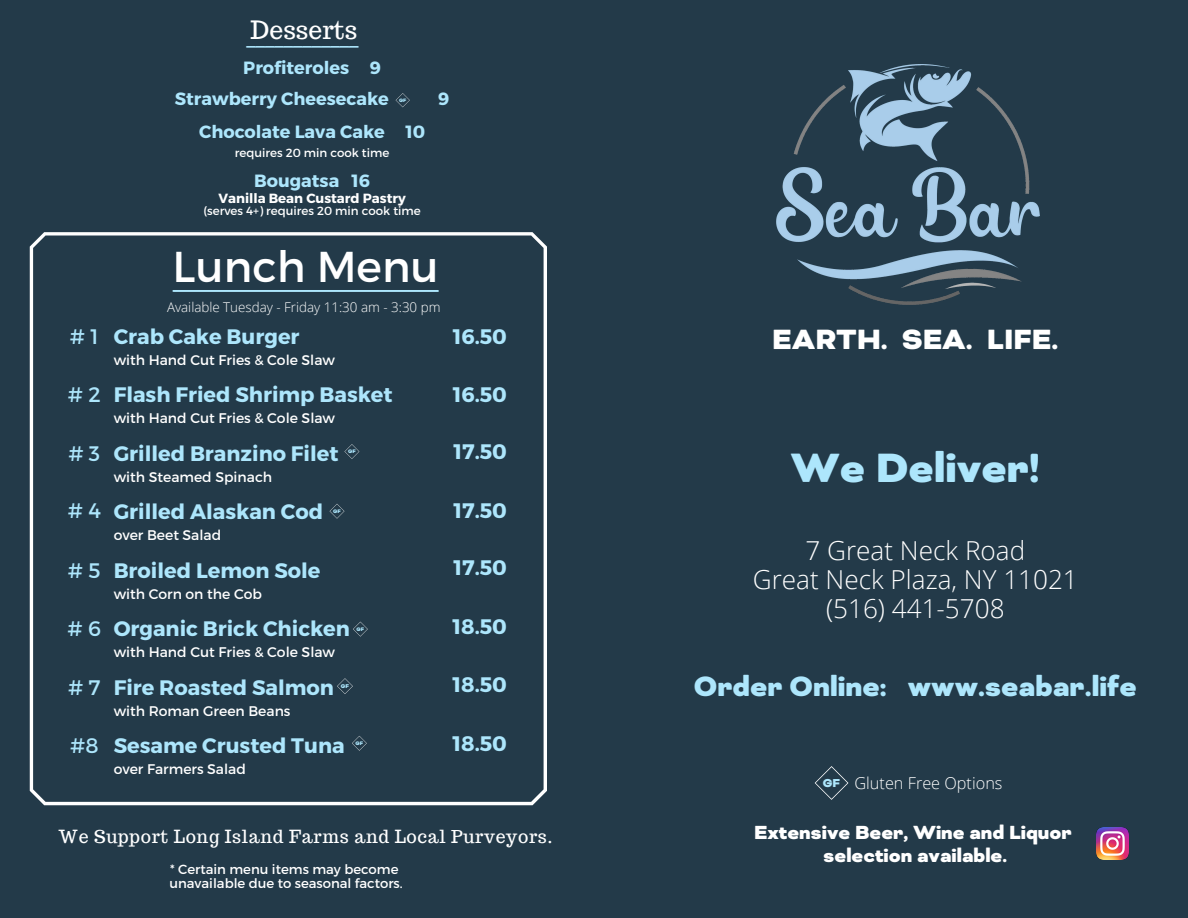
<style>
.page{position:relative;width:1188px;height:918px;background:#233a49}
.page>*{position:absolute;margin:0;border:0;box-sizing:border-box;transform-origin:0 0}
.t1{font:900 47.1px "Bicyclette";color:#ade6fc}
.t2{font:43.2px "Montserrat";color:#fff}
.t3{font:900 32.1px "Bicyclette";color:#ade6fc}
.t4{font:900 32.1px "Bicyclette";color:#fff}
.t5{font:300 26.1px "Open Sans";color:#fff}
.t6{font:25.95px "Trocchi";color:#ade6fc}
.t7{font:24.75px "Trocchi";color:#fff}
.t8{font:900 21.9px "Bicyclette";color:#fff}
.t9{font:700 21px "Montserrat";color:#ade6fc}
.t10{font:21px "Montserrat";color:#ade6fc}
.t11{font:700 17.7px "Montserrat";color:#ade6fc}
.t12{font:17.7px "Trocchi";letter-spacing:.04em;color:#fff}
.t13{font:300 16.35px "Open Sans";color:#fff}
.t14{font:13.95px "Montserrat";color:#fff}
.t15{font:300 13.35px "Open Sans";color:#fff}
.t16{font:700 13.35px "Montserrat";color:#fff}
.t17{font:900 13.35px "Bicyclette";color:#ade6fc}
.t18{font:13.2px "Montserrat";color:#fff}
.t19{font:11.85px "Montserrat";color:#fff}
.t20{font:900 6.3px "Bicyclette";color:#ade6fc}
.t21{font:900 5.85px "Bicyclette";color:#ade6fc}
.t22{font:900 5.55px "Bicyclette";color:#ade6fc}
</style>
<div class="page">
<img style="left:777px;top:65px;width:262px;height:239px">
<img style="left:1096px;top:828px;width:32px;height:32px">
<svg style="left:30px;top:232px;width:517px;height:573px"></svg>
<hr style="left:173px;top:290px;width:265px;height:2px;background:#ade6fc">
<svg style="left:815px;top:766px;width:33px;height:34px"></svg>
<svg style="left:352px;top:736px;width:15px;height:15px"></svg>
<svg style="left:337px;top:678px;width:16px;height:16px"></svg>
<svg style="left:353px;top:622px;width:15px;height:15px"></svg>
<svg style="left:330px;top:504px;width:14px;height:15px"></svg>
<svg style="left:344px;top:444px;width:15px;height:15px"></svg>
<svg style="left:396px;top:93px;width:14px;height:14px"></svg>
<p class="t7" style="left:251px;top:14px;width:108px">Desserts</p>
<p class="t6" style="left:246px;top:20px;width:114px">____________</p>
<p class="t11" style="left:243px;top:56px;width:139px">Profiteroles 9</p>
<p class="t11" style="left:175px;top:87px;width:215px">Strawberry Cheesecake</p>
<p class="t11" style="left:438px;top:87px;width:13px">9</p>
<p class="t11" style="left:199px;top:120px;width:228px">Chocolate Lava Cake 10</p>
<p class="t19" style="left:235px;top:145px;width:156px">requires 20 min cook time</p>
<p class="t11" style="left:254px;top:169px;width:118px">Bougatsa 16</p>
<p class="t16" style="left:218px;top:189px;width:189px">Vanilla Bean Custard Pastry</p>
<p class="t19" style="left:204px;top:204px;width:219px">(serves 4+) requires 20 min cook time</p>
<p class="t22" style="left:399px;top:97px;width:9px">GF</p>
<p class="t2" style="left:173px;top:239px;width:268px">Lunch Menu</p>
<p class="t15" style="left:167px;top:298px;width:275px">Available Tuesday - Friday 11:30 am - 3:30 pm</p>
<p class="t10" style="left:70px;top:322px;width:30px"># 1</p>
<p class="t10" style="left:68px;top:381px;width:34px"># 2</p>
<p class="t10" style="left:68px;top:439px;width:33px"># 3</p>
<p class="t10" style="left:68px;top:497px;width:35px"># 4</p>
<p class="t10" style="left:68px;top:556px;width:34px"># 5</p>
<p class="t10" style="left:68px;top:615px;width:35px"># 6</p>
<p class="t10" style="left:68px;top:673px;width:34px"># 7</p>
<p class="t10" style="left:70px;top:732px;width:30px">#8</p>
<p class="t9" style="left:114px;top:323px;width:187px">Crab Cake Burger</p>
<p class="t14" style="left:114px;top:351px;width:223px">with Hand Cut Fries &amp; Cole Slaw</p>
<p class="t9" style="left:114px;top:381px;width:281px">Flash Fried Shrimp Basket</p>
<p class="t14" style="left:114px;top:409px;width:223px">with Hand Cut Fries &amp; Cole Slaw</p>
<p class="t9" style="left:114px;top:440px;width:226px">Grilled Branzino Filet</p>
<p class="t14" style="left:114px;top:468px;width:160px">with Steamed Spinach</p>
<p class="t9" style="left:114px;top:498px;width:211px">Grilled Alaskan Cod</p>
<p class="t14" style="left:114px;top:526px;width:109px">over Beet Salad</p>
<p class="t9" style="left:114px;top:556px;width:208px">Broiled Lemon Sole</p>
<p class="t14" style="left:114px;top:585px;width:150px">with Corn on the Cob</p>
<p class="t9" style="left:114px;top:615px;width:238px">Organic Brick Chicken</p>
<p class="t14" style="left:114px;top:643px;width:223px">with Hand Cut Fries &amp; Cole Slaw</p>
<p class="t9" style="left:114px;top:673px;width:222px">Fire Roasted Salmon</p>
<p class="t14" style="left:114px;top:701px;width:178px">with Roman Green Beans</p>
<p class="t9" style="left:114px;top:732px;width:232px">Sesame Crusted Tuna</p>
<p class="t14" style="left:114px;top:760px;width:134px">over Farmers Salad</p>
<p class="t21" style="left:348px;top:449px;width:9px">GF</p>
<p class="t21" style="left:333px;top:508px;width:9px">GF</p>
<p class="t21" style="left:357px;top:626px;width:9px">GF</p>
<p class="t20" style="left:341px;top:683px;width:10px">GF</p>
<p class="t21" style="left:356px;top:740px;width:9px">GF</p>
<p class="t9" style="left:453px;top:322px;width:56px">16.50</p>
<p class="t9" style="left:453px;top:381px;width:56px">16.50</p>
<p class="t9" style="left:454px;top:438px;width:55px">17.50</p>
<p class="t9" style="left:454px;top:497px;width:55px">17.50</p>
<p class="t9" style="left:454px;top:554px;width:55px">17.50</p>
<p class="t9" style="left:453px;top:613px;width:56px">18.50</p>
<p class="t9" style="left:453px;top:671px;width:56px">18.50</p>
<p class="t9" style="left:453px;top:730px;width:56px">18.50</p>
<p class="t12" style="left:59px;top:825px;width:496px">We Support Long Island Farms and Local Purveyors.</p>
<p class="t18" style="left:170px;top:860px;width:230px">* Certain menu items may become</p>
<p class="t18" style="left:169px;top:875px;width:235px">unavailable due to seasonal factors.</p>
<p class="t4" style="left:772px;top:322px;width:288px">EARTH. SEA. LIFE.</p>
<p class="t1" style="left:790px;top:443px;width:251px">We Deliver!</p>
<p class="t5" style="left:806px;top:532px;width:221px">7 Great Neck Road</p>
<p class="t5" style="left:753px;top:561px;width:327px">Great Neck Plaza, NY 11021</p>
<p class="t5" style="left:826px;top:590px;width:180px">(516) 441-5708</p>
<p class="t3" style="left:694px;top:669px;width:444px">Order Online: www.seabar.life</p>
<p class="t17" style="left:823px;top:776px;width:19px">GF</p>
<p class="t13" style="left:855px;top:772px;width:150px">Gluten Free Options</p>
<p class="t8" style="left:754px;top:820px;width:319px">Extensive Beer, Wine and Liquor</p>
<p class="t8" style="left:824px;top:844px;width:185px">selection available.</p>
</div>
